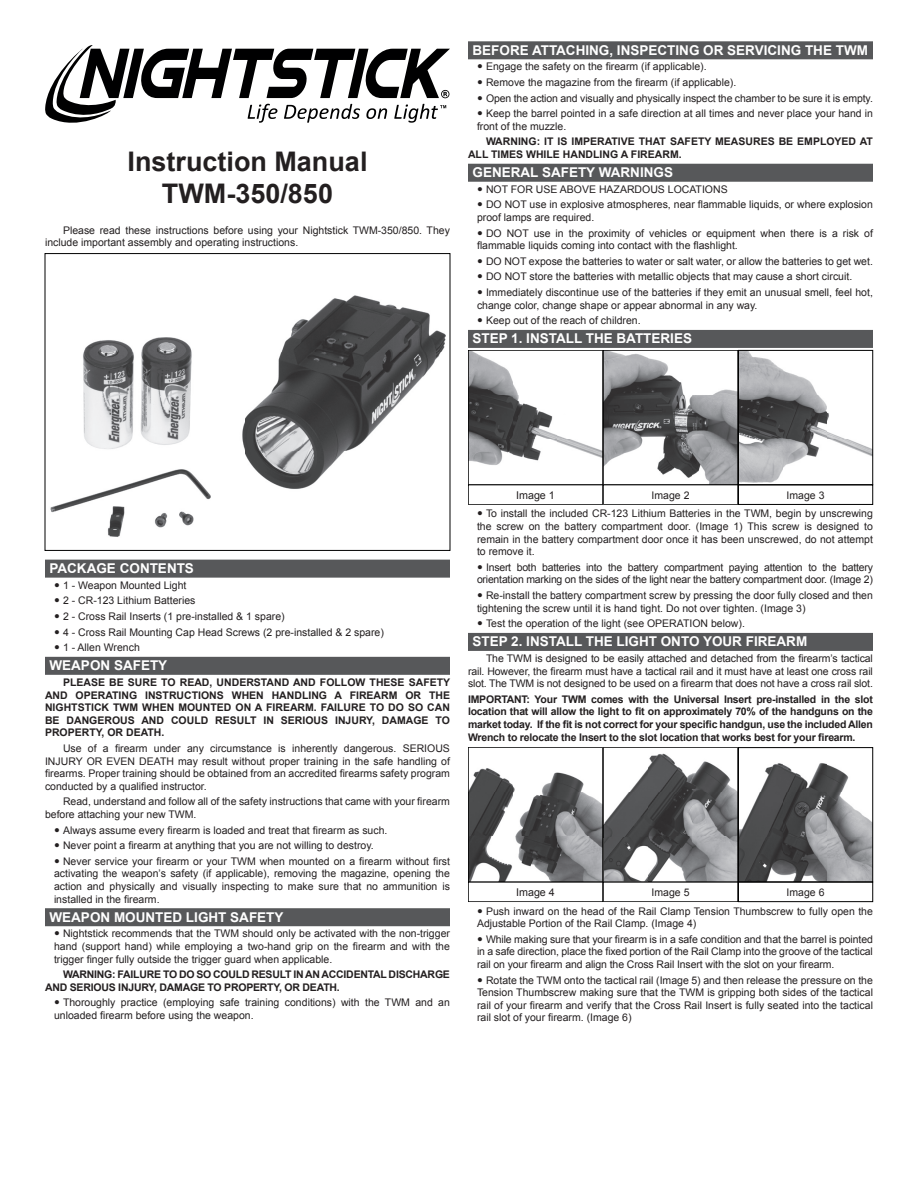
<style>
.page{position:relative;width:918px;height:1188px;background:#fff}
.page>*{position:absolute;margin:0;border:0;box-sizing:border-box;transform-origin:0 0}
.t1{font:700 27px/32.4px "Arial";color:#231f20;text-align:center}
.t2{font:700 13.5px "Arial";color:#fff}
.t3{font:10.65px "Arial";color:#231f20}
.t4{font:10.5px/12.6px "Arial";color:#231f20}
.t5{font:700 10.5px/12.6px "Arial";letter-spacing:-.02em;color:#231f20;text-align:justify}
.t6{font:10.5px/12.6px "Arial";letter-spacing:-.02em;color:#231f20;text-align:right}
.t7{font:700 10.5px/12.6px "Arial";color:#231f20}
</style>
<div class="page">
<div style="left:468px;top:41px;width:405px;height:14px;background:#57585a"></div>
<div style="left:468px;top:53px;width:405px;height:6px;background:#57585a"></div>
<div style="left:468px;top:164px;width:405px;height:13px;background:#57585a"></div>
<div style="left:468px;top:176px;width:405px;height:6px;background:#57585a"></div>
<div style="left:468px;top:330px;width:405px;height:13px;background:#57585a"></div>
<div style="left:468px;top:342px;width:405px;height:6px;background:#57585a"></div>
<div style="left:468px;top:633px;width:405px;height:13px;background:#57585a"></div>
<div style="left:468px;top:645px;width:405px;height:6px;background:#57585a"></div>
<img style="left:740px;top:352px;width:131px;height:131px">
<svg style="left:468px;top:350px;width:270px;height:155px"></svg>
<div style="left:738px;top:350px;width:135px;height:135px;border:1px solid #000"></div>
<div style="left:738px;top:485px;width:135px;height:20px;border:1px solid #000"></div>
<img style="left:740px;top:763px;width:131px;height:117px">
<svg style="left:468px;top:747px;width:270px;height:155px"></svg>
<div style="left:738px;top:747px;width:135px;height:135px;border:1px solid #000"></div>
<div style="left:738px;top:882px;width:135px;height:20px;border:1px solid #000"></div>
<div style="left:45px;top:560px;width:405px;height:13px;background:#57585a"></div>
<div style="left:45px;top:572px;width:405px;height:6px;background:#57585a"></div>
<div style="left:45px;top:657px;width:405px;height:13px;background:#57585a"></div>
<div style="left:45px;top:669px;width:405px;height:6px;background:#57585a"></div>
<div style="left:45px;top:908px;width:405px;height:14px;background:#57585a"></div>
<div style="left:45px;top:920px;width:405px;height:6px;background:#57585a"></div>
<svg style="left:45px;top:45px;width:405px;height:78px"></svg>
<img style="left:50px;top:295px;width:395px;height:242px">
<div style="left:45px;top:253px;width:405px;height:298px;border:1px solid #000"></div>
<h1 class="t1" style="left:127px;top:146px;width:242px">Instruction Manual<br>TWM-350/850</h1>
<p class="t4" style="left:45px;top:224px;width:406px;text-indent:18px">Please read these instructions before using your Nightstick TWM-350/850. They include important assembly and operating instructions.</p>
<p class="t2" style="left:472px;top:41px;width:397px">BEFORE ATTACHING, INSPECTING OR SERVICING THE TWM</p>
<p class="t4" style="left:486px;top:59px;width:388px;line-height:15.6px">Engage the safety on the firearm (if applicable).<br>Remove the magazine from the firearm (if applicable).<br>Open the action and visually and physically inspect the chamber to be sure it is empty.<br>Keep the barrel pointed in a safe direction at all times and never place your hand in</p>
<p class="t4" style="left:477px;top:120px;width:91px">front of the muzzle.</p>
<p class="t7" style="left:468px;top:136px;width:406px;text-indent:18px">WARNING: IT IS IMPERATIVE THAT SAFETY MEASURES BE EMPLOYED AT<br>ALL TIMES WHILE HANDLING A FIREARM.</p>
<p class="t2" style="left:472px;top:164px;width:202px">GENERAL SAFETY WARNINGS</p>
<p class="t4" style="left:486px;top:181px;width:388px;line-height:15.6px">NOT FOR USE ABOVE HAZARDOUS LOCATIONS<br>DO NOT use in explosive atmospheres, near flammable liquids, or where explosion</p>
<p class="t4" style="left:486px;top:210px;width:389px;line-height:15.6px;text-indent:-9px">proof lamps are required.<br>DO NOT use in the proximity of vehicles or equipment when there is a risk of</p>
<p class="t4" style="left:486px;top:238px;width:389px;line-height:15.6px;text-indent:-9px">flammable liquids coming into contact with the flashlight.<br>DO NOT expose the batteries to water or salt water, or allow the batteries to get wet.<br>DO NOT store the batteries with metallic objects that may cause a short circuit.<br>Immediately discontinue use of the batteries if they emit an unusual smell, feel hot,</p>
<p class="t4" style="left:486px;top:297px;width:273px;line-height:15.6px;text-indent:-9px">change color, change shape or appear abnormal in any way.<br>Keep out of the reach of children.</p>
<p class="t2" style="left:472px;top:330px;width:221px">STEP 1. INSTALL THE BATTERIES</p>
<p class="t2" style="left:50px;top:559px;width:146px">PACKAGE CONTENTS</p>
<p class="t4" style="left:63px;top:577px;width:322px;line-height:15.6px">1 - Weapon Mounted Light<br>2 - CR-123 Lithium Batteries<br>2 - Cross Rail Inserts (1 pre-installed &amp; 1 spare)<br>4 - Cross Rail Mounting Cap Head Screws (2 pre-installed &amp; 2 spare)<br>1 - Allen Wrench</p>
<p class="t2" style="left:50px;top:657px;width:119px">WEAPON SAFETY</p>
<p class="t5" style="left:45px;top:676px;width:407px;text-indent:18px">PLEASE BE SURE TO READ, UNDERSTAND AND FOLLOW THESE SAFETY AND OPERATING INSTRUCTIONS WHEN HANDLING A FIREARM OR THE NIGHTSTICK TWM WHEN MOUNTED ON A FIREARM. FAILURE TO DO SO CAN BE DANGEROUS AND COULD RESULT IN SERIOUS INJURY, DAMAGE TO PROPERTY, OR DEATH.</p>
<p class="t4" style="left:45px;top:742px;width:406px;text-align:justify;text-indent:18px">Use of a firearm under any circumstance is inherently dangerous. SERIOUS INJURY OR EVEN DEATH may result without proper training in the safe handling of firearms. Proper training should be obtained from an accredited firearms safety program conducted by a qualified instructor.</p>
<p class="t4" style="left:45px;top:795px;width:406px;text-indent:18px">Read, understand and follow all of the safety instructions that came with your firearm before attaching your new TWM.</p>
<p class="t4" style="left:63px;top:822px;width:389px;line-height:15.6px">Always assume every firearm is loaded and treat that firearm as such.<br>Never point a firearm at anything that you are not willing to destroy.<br>Never service your firearm or your TWM when mounted on a firearm without first</p>
<p class="t4" style="left:54px;top:867px;width:397px;text-align:justify">activating the weapon’s safety (if applicable), removing the magazine, opening the action and physically and visually inspecting to make sure that no ammunition is installed in the firearm.</p>
<p class="t2" style="left:50px;top:908px;width:236px">WEAPON MOUNTED LIGHT SAFETY</p>
<p class="t4" style="left:54px;top:927px;width:398px;text-align:justify;text-indent:9px">Nightstick recommends that the TWM should only be activated with the non-trigger hand (support hand) while employing a two-hand grip on the firearm and with the trigger finger fully outside the trigger guard when applicable.</p>
<p class="t5" style="left:45px;top:969px;width:406px;text-indent:18px">WARNING: FAILURE TO DO SO COULD RESULT IN AN ACCIDENTAL DISCHARGE<br>AND SERIOUS INJURY, DAMAGE TO PROPERTY, OR DEATH.</p>
<p class="t4" style="left:54px;top:996px;width:397px;text-indent:9px">Thoroughly practice (employing safe training conditions) with the TWM and an unloaded firearm before using the weapon.</p>
<p class="t4" style="left:486px;top:486px;width:388px;line-height:18.8px;text-indent:301px">Image 3<br>To install the included CR-123 Lithium Batteries in the TWM, begin by unscrewing</p>
<p class="t4" style="left:477px;top:520px;width:398px;text-align:justify">the screw on the battery compartment door. (Image 1) This screw is designed to remain in the battery compartment door once it has been unscrewed, do not attempt to remove it.</p>
<p class="t6" style="left:477px;top:561px;width:397px">Insert both batteries into the battery compartment paying attention to the battery orientation marking on the sides of the light near the battery compartment door. (Image 2)</p>
<p class="t4" style="left:477px;top:589px;width:397px;text-indent:9px">Re-install the battery compartment screw by pressing the door fully closed and then tightening the screw until it is hand tight. Do not over tighten. (Image 3)</p>
<p class="t4" style="left:486px;top:617px;width:260px">Test the operation of the light (see OPERATION below).</p>
<p class="t2" style="left:472px;top:633px;width:336px">STEP 2. INSTALL THE LIGHT ONTO YOUR FIREARM</p>
<p class="t4" style="left:468px;top:652px;width:406px;text-align:justify;text-indent:18px">The TWM is designed to be easily attached and detached from the firearm’s tactical rail. However, the firearm must have a tactical rail and it must have at least one cross rail slot. The TWM is not designed to be used on a firearm that does not have a cross rail slot.</p>
<p class="t5" style="left:468px;top:693px;width:407px">IMPORTANT: Your TWM comes with the Universal Insert pre-installed in the slot location that will allow the light to fit on approximately 70% of the handguns on the market today. If the fit is not correct for your specific handgun, use the included Allen Wrench to relocate the Insert to the slot location that works best for your firearm.</p>
<p class="t3" style="left:516px;top:488px;width:40px">Image 1</p>
<p class="t4" style="left:652px;top:489px;width:39px">Image 2</p>
<p class="t4" style="left:486px;top:883px;width:388px;line-height:18.8px;text-indent:301px">Image 6<br>Push inward on the head of the Rail Clamp Tension Thumbscrew to fully open the</p>
<p class="t4" style="left:486px;top:916px;width:388px;line-height:15.6px;text-indent:-9px">Adjustable Portion of the Rail Clamp. (Image 4)<br>While making sure that your firearm is in a safe condition and that the barrel is pointed</p>
<p class="t4" style="left:477px;top:946px;width:397px">in a safe direction, place the fixed portion of the Rail Clamp into the groove of the tactical rail on your firearm and align the Cross Rail Insert with the slot on your firearm.</p>
<p class="t4" style="left:477px;top:974px;width:397px;text-align:justify;text-indent:9px">Rotate the TWM onto the tactical rail (Image 5) and then release the pressure on the Tension Thumbscrew making sure that the TWM is gripping both sides of the tactical rail of your firearm and verify that the Cross Rail Insert is fully seated into the tactical rail slot of your firearm. (Image 6)</p>
<p class="t3" style="left:516px;top:885px;width:40px">Image 4</p>
<p class="t4" style="left:652px;top:886px;width:39px">Image 5</p>
</div>
